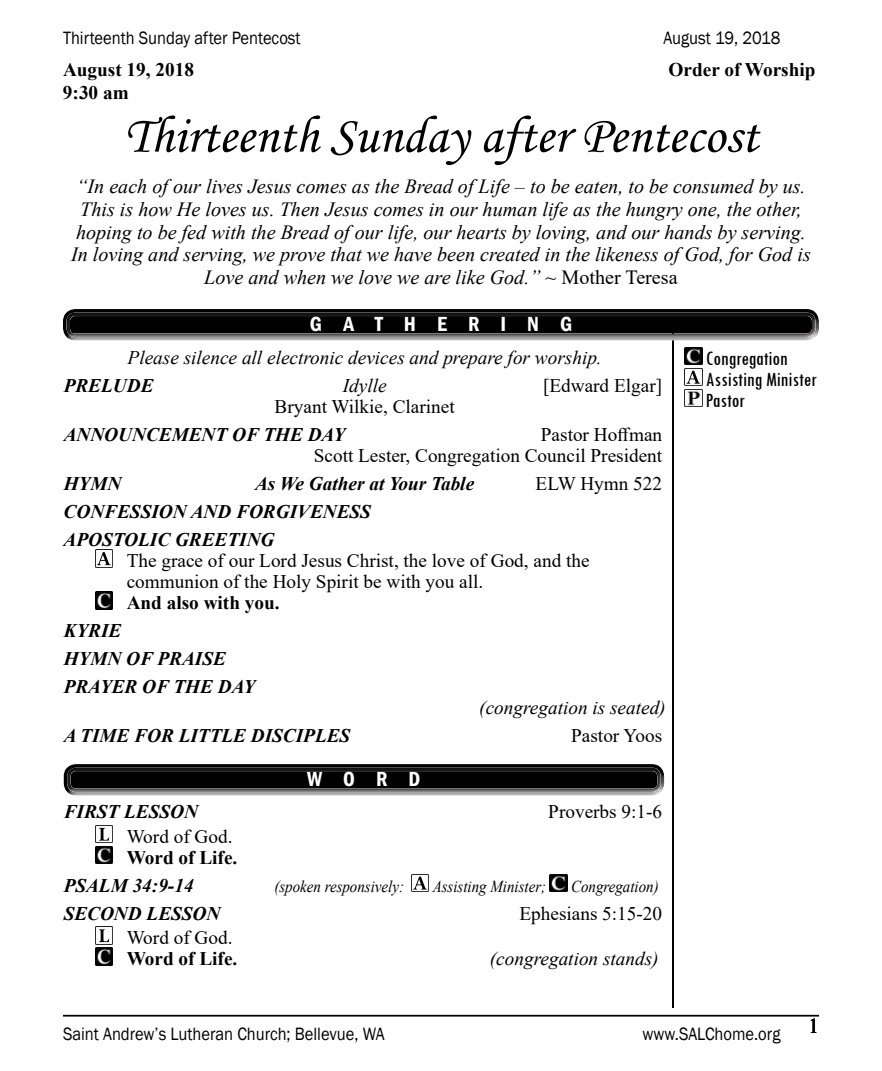
<style>
.page{position:relative;width:882px;height:1071px;background:#fff}
.page>*{position:absolute;margin:0;border:0;box-sizing:border-box;transform-origin:0 0}
.t1{font:52.5px "Monotype Corsiva";color:#000}
.t2{font:condensed 21px/21px "Tw Cen";color:#000}
.t3{font:600 condensed 21px "Franklin Gothic";letter-spacing:1em;color:#fff}
.t4{font:21px "Times New Roman";color:#000}
.t5{font:italic 20.12px/22.8px "Times New Roman";color:#000;text-align:center}
.t6{font:19.25px/21px "Times New Roman";color:#000;text-align:right}
.t7{font:italic 700 19.25px/28px "Times New Roman";color:#000}
.t8{font:italic 19.25px "Times New Roman";color:#000}
.t9{font:700 19.25px "Times New Roman";color:#000}
.t10{font:18.38px "Franklin Gothic";color:#000;scale:.9 1}
.t11{font:italic 16.62px "Times New Roman";color:#000;scale:.9 1}
.s1{font-style:normal}
</style>
<div class="page">
<hr style="left:672px;top:63px;width:2px;height:945px;background:#000">
<div style="left:669px;top:0;width:6px;height:323px;background:#fff"></div>
<svg style="left:69px;top:339px;width:742px;height:2px"></svg>
<div style="left:55px;top:301px;width:768px;height:38px;background:#000;opacity:.75"></div>
<hr style="left:63px;top:1015px;width:756px;height:2px;background:#000">
<img style="left:95px;top:550px;width:18px;height:17px">
<img style="left:95px;top:592px;width:18px;height:17px">
<div style="left:62px;top:770px;width:604px;height:26px;background:#b4b4b4"></div>
<div style="left:62px;top:756px;width:604px;height:38px;background:#000;opacity:.75"></div>
<img style="left:95px;top:825px;width:18px;height:18px">
<img style="left:95px;top:846px;width:18px;height:18px">
<img style="left:411px;top:874px;width:18px;height:18px">
<img style="left:550px;top:874px;width:17px;height:18px">
<img style="left:95px;top:927px;width:18px;height:17px">
<img style="left:95px;top:948px;width:18px;height:17px">
<img style="left:685px;top:347px;width:17px;height:18px">
<img style="left:685px;top:368px;width:17px;height:18px">
<img style="left:685px;top:389px;width:17px;height:18px">
<p class="t10" style="left:63px;top:27px;width:266px">Thirteenth Sunday after Pentecost</p>
<p class="t10" style="left:663px;top:27px;width:131px">August 19, 2018</p>
<p class="t9" style="left:63px;top:56px;width:133px">August 19, 2018</p>
<p class="t9" style="left:669px;top:56px;width:148px">Order of Worship</p>
<p class="t9" style="left:63px;top:79px;width:67px">9:30 am</p>
<h1 class="t1" style="left:124px;top:104px;width:636px">Thirteenth Sunday after Pentecost</h1>
<p class="t5" style="left:71px;top:175px;width:741px">“In each of our lives Jesus comes as the Bread of Life – to be eaten, to be consumed by us.<br>This is how He loves us. Then Jesus comes in our human life as the hungry one, the other, hoping to be fed with the Bread of our life, our hearts by loving, and our hands by serving.<br>In loving and serving, we prove that we have been created in the likeness of God, for God is Love and when we love we are like God.” ~ <span class="s1">Mother Teresa</span></p>
<p class="t3" style="left:310px;top:310px;width:264px">GATHERING</p>
<p class="t8" style="left:128px;top:345px;width:476px">Please silence all electronic devices and prepare for worship.</p>
<p class="t7" style="left:64px;top:371px;width:91px">PRELUDE</p>
<p class="t8" style="left:343px;top:373px;width:45px">Idylle</p>
<p class="t6" style="left:543px;top:375px;width:121px">[Edward Elgar]</p>
<p class="t6" style="left:275px;top:396px;width:182px">Bryant Wilkie, Clarinet</p>
<p class="t7" style="left:64px;top:420px;width:283px">ANNOUNCEMENT OF THE DAY</p>
<p class="t6" style="left:314px;top:424px;width:350px">Pastor Hoffman<br>Scott Lester, Congregation Council President</p>
<p class="t7" style="left:64px;top:469px;width:59px">HYMN</p>
<p class="t7" style="left:255px;top:469px;width:221px">As We Gather at Your Table</p>
<p class="t6" style="left:536px;top:473px;width:128px">ELW Hymn 522</p>
<p class="t7" style="left:64px;top:497px;width:309px">CONFESSION AND FORGIVENESS<br>APOSTOLIC GREETING</p>
<p class="t6" style="left:127px;top:550px;width:464px;text-align:left">The grace of our Lord Jesus Christ, the love of God, and the communion of the Holy Spirit be with you all.</p>
<p class="t9" style="left:127px;top:589px;width:154px">And also with you.</p>
<p class="t7" style="left:64px;top:616px;width:193px">KYRIE<br>HYMN OF PRAISE<br>PRAYER OF THE DAY</p>
<p class="t8" style="left:479px;top:695px;width:188px">(congregation is seated)</p>
<p class="t7" style="left:64px;top:721px;width:288px">A TIME FOR LITTLE DISCIPLES</p>
<p class="t6" style="left:571px;top:725px;width:92px">Pastor Yoos</p>
<p class="t3" style="left:307px;top:765px;width:115px">WORD</p>
<p class="t7" style="left:64px;top:797px;width:136px">FIRST LESSON</p>
<p class="t6" style="left:548px;top:801px;width:115px">Proverbs 9:1-6</p>
<p class="t6" style="left:127px;top:825px;width:107px">Word of God.</p>
<p class="t9" style="left:127px;top:844px;width:112px">Word of Life.</p>
<p class="t7" style="left:64px;top:871px;width:131px">PSALM 34:9-14</p>
<p class="t11" style="left:274px;top:875px;width:145px">(spoken responsively:</p>
<p class="t11" style="left:433px;top:875px;width:128px">Assisting Minister;</p>
<p class="t11" style="left:571px;top:875px;width:99px">Congregation)</p>
<p class="t7" style="left:64px;top:899px;width:158px">SECOND LESSON</p>
<p class="t6" style="left:519px;top:902px;width:144px">Ephesians 5:15-20</p>
<p class="t6" style="left:127px;top:927px;width:107px">Word of God.</p>
<p class="t9" style="left:127px;top:945px;width:112px">Word of Life.</p>
<p class="t8" style="left:490px;top:946px;width:170px">(congregation stands)</p>
<p class="t2" style="left:706px;top:347px;width:113px">Congregation<br>Assisting Minister<br>Pastor</p>
<p class="t10" style="left:63px;top:1022px;width:359px">Saint Andrew’s Lutheran Church; Bellevue, WA</p>
<p class="t10" style="left:643px;top:1022px;width:155px">www.SALChome.org</p>
<p class="t4" style="left:808px;top:1011px;width:12px">1</p>
</div>
